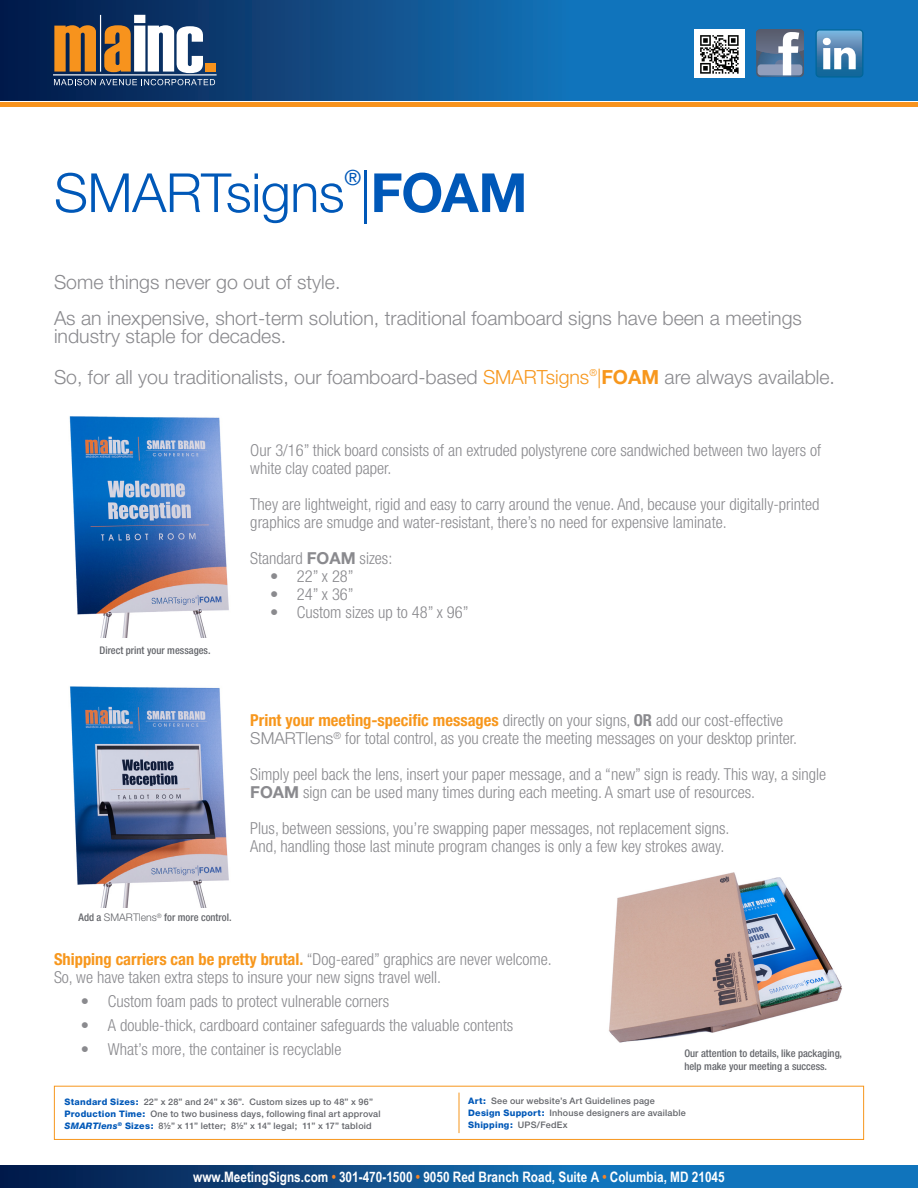
<style>
.page{position:relative;width:918px;height:1188px;background:#fff}
.page>*{position:absolute;margin:0;border:0;box-sizing:border-box;transform-origin:0 0}
.t1{font:300 54px "Helvetica Neue";letter-spacing:-.01em;color:#0058b8}
.t2{font:21px "Helvetica Neue";color:#0058b8}
.t3{font:300 19.5px/18px "Helvetica Neue";color:#8a8a8e}
.t4{font:300 condensed 16.5px/18px "Helvetica Neue";color:#8a8a8e}
.t5{font:700 14.4px "Arial Narrow";color:#fff}
.t6{font:500 condensed 10.5px "Helvetica Neue";color:#63656a}
.t7{font:500 9px "Helvetica Neue";letter-spacing:.025em;color:#63656a}
.t8{font:500 9px "Helvetica Neue LT Std";letter-spacing:.025em;color:#63656a}
.t9{font:800 9px "Helvetica Neue";letter-spacing:.025em;color:#0058b8}
.s1{font-weight:700}
.s2{color:#f7971d}
.s3{font-weight:700;color:#f7971d}
.s4{font-weight:700;font-stretch:normal}
.s5{font-stretch:normal}
.s6{font-weight:300;font-stretch:normal}
.s7{font-weight:800;color:#0058b8}
.s8{font-weight:800;font-style:italic;color:#0058b8}
.s9{font-family:"Helvetica Neue";font-weight:800;color:#0058b8}
.s10{font-family:"Helvetica Neue LT Std";font-weight:500;color:#63656a}
.s11{color:#f58427}
</style>
<div class="page">
<svg style="left:0;top:1165px;width:918px;height:23px;background:#0e5694"></svg>
<svg style="left:0;top:0;width:918px;height:100px;background:#0f5897"></svg>
<svg style="left:54px;top:25px;width:42px;height:47px;background:#c77d27"></svg>
<hr style="left:100px;top:15px;width:1px;height:57px;background:#fff">
<svg style="left:104px;top:15px;width:99px;height:58px"></svg>
<div style="left:205px;top:63px;width:11px;height:9px;background:#f7931d"></div>
<svg style="left:54px;top:79px;width:161px;height:6px"></svg>
<hr style="left:53px;top:74px;width:164px;height:1px;background:#fff">
<hr style="left:0;top:102px;width:918px;height:4px;background:#f7931d">
<svg style="left:756px;top:29px;width:48px;height:48px"></svg>
<svg style="left:816px;top:29px;width:47px;height:49px"></svg>
<img style="left:695px;top:29px;width:50px;height:48px">
<img style="left:608px;top:872px;width:234px;height:171px">
<img style="left:69px;top:416px;width:160px;height:221px">
<div style="left:54px;top:1086px;width:810px;height:54px;border:1px solid #f7971d"></div>
<hr style="left:459px;top:1093px;width:1px;height:40px;background:#f7971d">
<img style="left:70px;top:686px;width:159px;height:221px">
<p class="t1" style="left:54px;top:160px;width:475px">SMARTsigns |<span class="s1">FOAM</span></p>
<p class="t2" style="left:344px;top:165px;width:18px">®</p>
<p class="t3" style="left:54px;top:273px;width:288px">Some things never go out of style.</p>
<p class="t3" style="left:54px;top:309px;width:749px">As an inexpensive, short-term solution, traditional foamboard signs have been a meetings industry staple for decades.</p>
<p class="t3" style="left:54px;top:368px;width:783px">So, for all you traditionalists, our foamboard-based <span class="s2">SMARTsigns</span><sup>®</sup><span class="s2">|</span><span class="s3">FOAM</span> are always available.</p>
<p class="t6" style="left:100px;top:644px;width:113px">Direct print your messages.</p>
<p class="t4" style="left:250px;top:441px;width:572px">Our 3/16” thick board consists of an extruded polystyrene core sandwiched between two layers of white clay coated paper.</p>
<p class="t4" style="left:250px;top:495px;width:571px">They are lightweight, rigid and easy to carry around the venue. And, because your digitally-printed graphics are smudge and water-resistant, there’s no need for expensive laminate.</p>
<p class="t4" style="left:250px;top:549px;width:143px">Standard <span class="s4">FOAM</span> sizes:</p>
<p class="t4" style="left:270px;top:567px;width:85px">• 22” x 28”</p>
<p class="t4" style="left:270px;top:585px;width:85px">• 24” x 36”</p>
<p class="t4" style="left:270px;top:603px;width:200px">• Custom sizes up to 48” x 96”</p>
<p class="t4" style="left:250px;top:711px;width:548px"><span class="s3">Print your meeting-specific messages</span> directly on your signs, <span class="s1">OR</span> add our cost-effective<br><span class="s5">SMARTlens</span><sup>®</sup> for total control, as you create the meeting messages on your desktop printer.</p>
<p class="t4" style="left:250px;top:765px;width:577px">Simply peel back the lens, insert your paper message, and a “new” sign is ready. This way, a single<br><span class="s4">FOAM</span> sign can be used many times during each meeting. A smart use of resources.</p>
<p class="t4" style="left:250px;top:819px;width:481px">Plus, between sessions, you’re swapping paper messages, not replacement signs.</p>
<p class="t4" style="left:250px;top:837px;width:476px">And, handling those last minute program changes is only a few key strokes away.</p>
<p class="t6" style="left:79px;top:911px;width:154px">Add a <span class="s6">SMARTlens</span><sup>®</sup> for more control.</p>
<p class="t4" style="left:54px;top:950px;width:499px"><span class="s3">Shipping carriers can be pretty brutal.</span> “Dog-eared” graphics are never welcome.<br>So, we have taken extra steps to insure your new signs travel well.</p>
<p class="t4" style="left:81px;top:992px;width:310px">• Custom foam pads to protect vulnerable corners</p>
<p class="t4" style="left:81px;top:1016px;width:434px">• A double-thick, cardboard container safeguards the valuable contents</p>
<p class="t4" style="left:81px;top:1040px;width:262px">• What’s more, the container is recyclable</p>
<p class="t6" style="left:684px;top:1047px;width:159px">Our attention to details, like packaging,</p>
<p class="t6" style="left:684px;top:1060px;width:144px">help make your meeting a success.</p>
<p class="t7" style="left:65px;top:1096px;width:310px"><span class="s7">Standard Sizes:</span> 22” x 28” and 24” x 36”. Custom sizes up to 48” x 96”</p>
<p class="t7" style="left:65px;top:1108px;width:318px"><span class="s7">Production Time:</span> One to two business days, following final art approval</p>
<p class="t7" style="left:65px;top:1120px;width:309px"><span class="s8">SMARTlens</span><sup>®</sup> <span class="s7">Sizes:</span> 8½” x 11” letter; 8½” x 14” legal; 11” x 17” tabloid</p>
<p class="t8" style="left:468px;top:1096px;width:188px"><span class="s9">Art:</span> See our website’s Art Guidelines page</p>
<p class="t8" style="left:468px;top:1108px;width:219px"><span class="s9">Design Support:</span> Inhouse designers are available</p>
<p class="t9" style="left:468px;top:1120px;width:101px">Shipping: <span class="s10">UPS/FedEx</span></p>
<p class="t5" style="left:193px;top:1166px;width:533px">www.MeetingSigns.com <span class="s11">•</span> 301-470-1500 <span class="s11">•</span> 9050 Red Branch Road, Suite A <span class="s11">•</span> Columbia, MD 21045</p>
</div>
